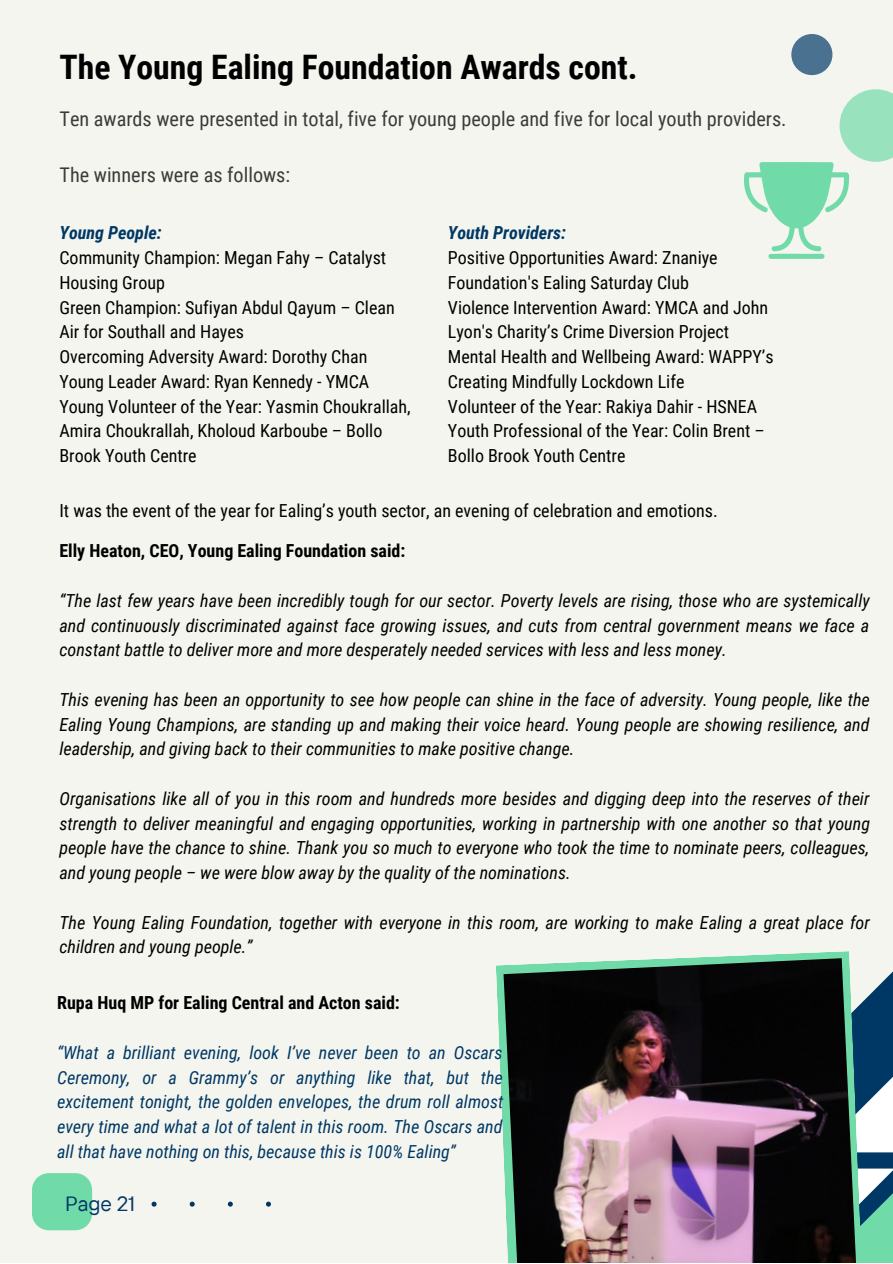
<style>
.page{position:relative;width:893px;height:1264px;background:#fff}
.page>*{position:absolute;margin:0;border:0;box-sizing:border-box;transform-origin:0 0}
.t1{font:700 33.75px "Roboto Condensed";color:#000}
.t2{font:20.55px "TT Interphases";color:#003865}
.t3{font:20.25px "Roboto Condensed";color:#3b3b3b}
.t4{font:italic 18px/24.8px "Roboto Condensed";color:#000;text-align:justify}
.t5{font:18px/24.8px "Roboto Condensed";color:#000}
.t6{font:italic 18px/24.8px "Roboto Condensed";color:#003865;text-align:justify}
.t7{font:700 18px "Roboto Condensed";color:#000}
.t8{font:italic 700 18px "Roboto Condensed";color:#003865}
</style>
<div class="page">
<div style="left:0;top:0;width:892px;height:1262px;background:#f5f5ef"></div>
<svg style="left:863px;top:972px;width:29px;height:290px"></svg>
<svg style="left:496px;top:951px;width:354px;height:182px"></svg>
<img style="left:503px;top:958px;width:360px;height:304px">
<div style="left:791px;top:34px;width:41px;height:41px;background:#4a718f;border-radius:50%"></div>
<svg style="left:32px;top:1173px;width:60px;height:57px;background:#79dcac"></svg>
<svg style="left:151px;top:1201px;width:5px;height:5px"></svg>
<svg style="left:190px;top:1201px;width:5px;height:5px"></svg>
<svg style="left:228px;top:1201px;width:5px;height:5px"></svg>
<svg style="left:266px;top:1201px;width:5px;height:5px"></svg>
<svg style="left:744px;top:89px;width:148px;height:170px"></svg>
<p class="t1" style="left:59px;top:48px;width:579px">The Young Ealing Foundation Awards cont.</p>
<p class="t3" style="left:59px;top:107px;width:728px">Ten awards were presented in total, five for young people and five for local youth providers.</p>
<p class="t3" style="left:59px;top:164px;width:232px">The winners were as follows:</p>
<p class="t8" style="left:59px;top:223px;width:104px">Young People:</p>
<p class="t5" style="left:59px;top:245px;width:328px">Community Champion: Megan Fahy – Catalyst<br>Housing Group</p>
<p class="t5" style="left:59px;top:295px;width:337px">Green Champion: Sufiyan Abdul Qayum – Clean<br>Air for Southall and Hayes</p>
<p class="t5" style="left:59px;top:344px;width:309px">Overcoming Adversity Award: Dorothy Chan</p>
<p class="t5" style="left:59px;top:369px;width:311px">Young Leader Award: Ryan Kennedy - YMCA</p>
<p class="t5" style="left:59px;top:394px;width:353px">Young Volunteer of the Year: Yasmin Choukrallah,<br>Amira Choukrallah, Kholoud Karboube – Bollo<br>Brook Youth Centre</p>
<p class="t8" style="left:448px;top:223px;width:120px">Youth Providers:</p>
<p class="t5" style="left:448px;top:245px;width:271px">Positive Opportunities Award: Znaniye<br>Foundation's Ealing Saturday Club</p>
<p class="t5" style="left:448px;top:295px;width:322px">Violence Intervention Award: YMCA and John<br>Lyon's Charity’s Crime Diversion Project</p>
<p class="t5" style="left:448px;top:344px;width:327px">Mental Health and Wellbeing Award: WAPPY’s<br>Creating Mindfully Lockdown Life</p>
<p class="t5" style="left:448px;top:394px;width:311px">Volunteer of the Year: Rakiya Dahir - HSNEA</p>
<p class="t5" style="left:448px;top:419px;width:318px">Youth Professional of the Year: Colin Brent –<br>Bollo Brook Youth Centre</p>
<p class="t5" style="left:59px;top:498px;width:659px">It was the event of the year for Ealing’s youth sector, an evening of celebration and emotions.</p>
<p class="t7" style="left:59px;top:540px;width:347px">Elly Heaton, CEO, Young Ealing Foundation said:</p>
<p class="t4" style="left:59px;top:588px;width:811px">“The last few years have been incredibly tough for our sector. Poverty levels are rising, those who are systemically and continuously discriminated against face growing issues, and cuts from central government means we face a constant battle to deliver more and more desperately needed services with less and less money.</p>
<p class="t4" style="left:59px;top:687px;width:811px">This evening has been an opportunity to see how people can shine in the face of adversity. Young people, like the Ealing Young Champions, are standing up and making their voice heard. Young people are showing resilience, and leadership, and giving back to their communities to make positive change.</p>
<p class="t4" style="left:59px;top:786px;width:812px">Organisations like all of you in this room and hundreds more besides and digging deep into the reserves of their strength to deliver meaningful and engaging opportunities, working in partnership with one another so that young people have the chance to shine. Thank you so much to everyone who took the time to nominate peers, colleagues, and young people – we were blow away by the quality of the nominations.</p>
<p class="t4" style="left:59px;top:910px;width:811px">The Young Ealing Foundation, together with everyone in this room, are working to make Ealing a great place for children and young people.”</p>
<p class="t7" style="left:57px;top:992px;width:344px">Rupa Huq MP for Ealing Central and Acton said:</p>
<p class="t6" style="left:57px;top:1040px;width:447px">“What a brilliant evening, look I’ve never been to an Oscars Ceremony, or a Grammy’s or anything like that, but the excitement tonight, the golden envelopes, the drum roll almost every time and what a lot of talent in this room. The Oscars and all that have nothing on this, because this is 100% Ealing”</p>
<p class="t2" style="left:65px;top:1190px;width:72px">Page 21</p>
</div>
